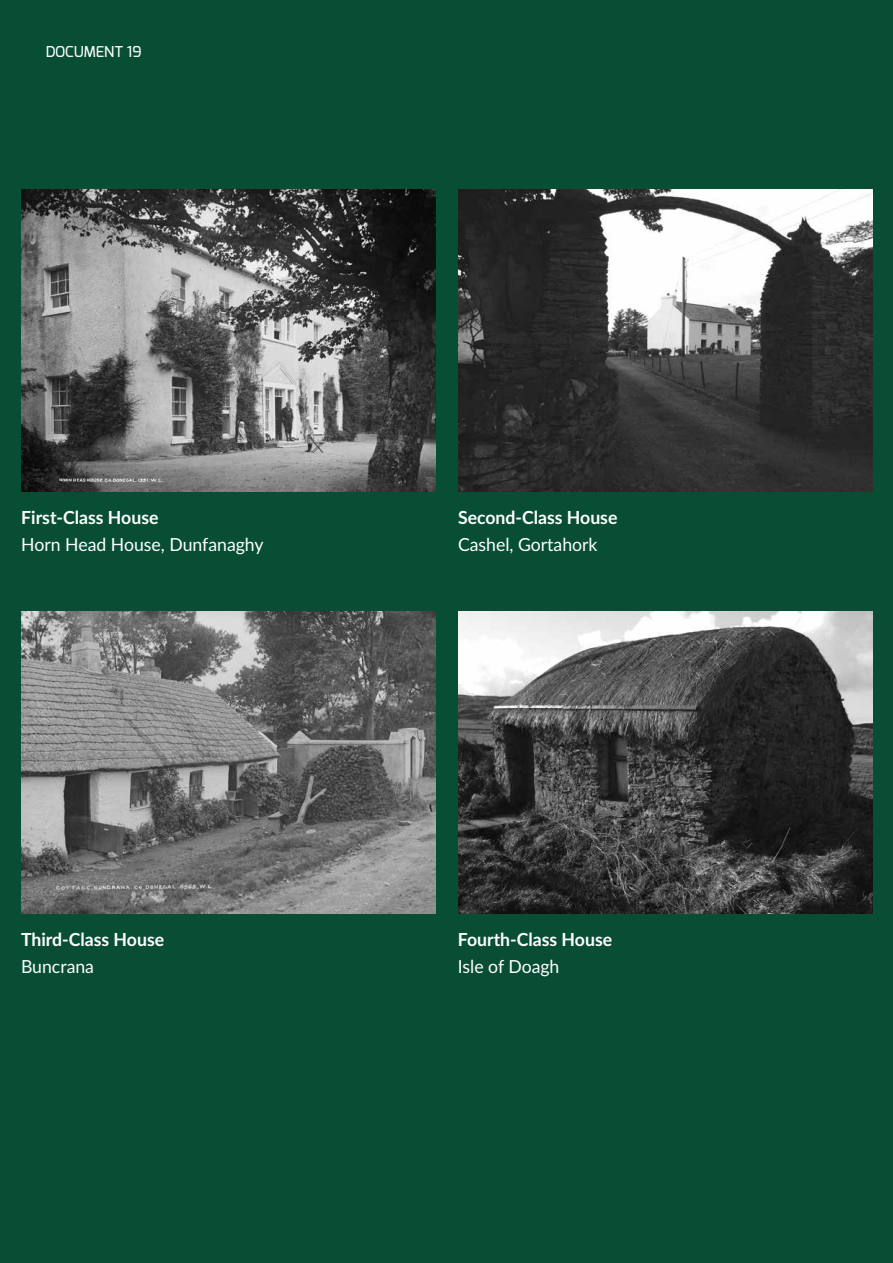
<style>
.page{position:relative;width:893px;height:1263px;background:#084e35}
.page>*{position:absolute;margin:0;border:0;box-sizing:border-box;transform-origin:0 0}
.t1{font:700 18px "Lato";color:#fff}
.t2{font:18px "Lato";color:#fff}
.t3{font:500 15px "Exo";color:#fff}
</style>
<div class="page">
<img style="left:21px;top:189px;width:414px;height:303px">
<img style="left:21px;top:611px;width:414px;height:303px">
<img style="left:458px;top:189px;width:414px;height:303px">
<img style="left:458px;top:611px;width:414px;height:303px">
<p class="t3" style="left:46px;top:42px;width:97px">DOCUMENT 19</p>
<p class="t1" style="left:21px;top:504px;width:139px">First-Class House</p>
<p class="t2" style="left:21px;top:531px;width:244px">Horn Head House, Dunfanaghy</p>
<p class="t1" style="left:21px;top:926px;width:145px">Third-Class House</p>
<p class="t2" style="left:21px;top:953px;width:74px">Buncrana</p>
<p class="t1" style="left:458px;top:504px;width:161px">Second-Class House</p>
<p class="t2" style="left:458px;top:531px;width:141px">Cashel, Gortahork</p>
<p class="t1" style="left:458px;top:926px;width:156px">Fourth-Class House</p>
<p class="t2" style="left:458px;top:953px;width:103px">Isle of Doagh</p>
</div>
